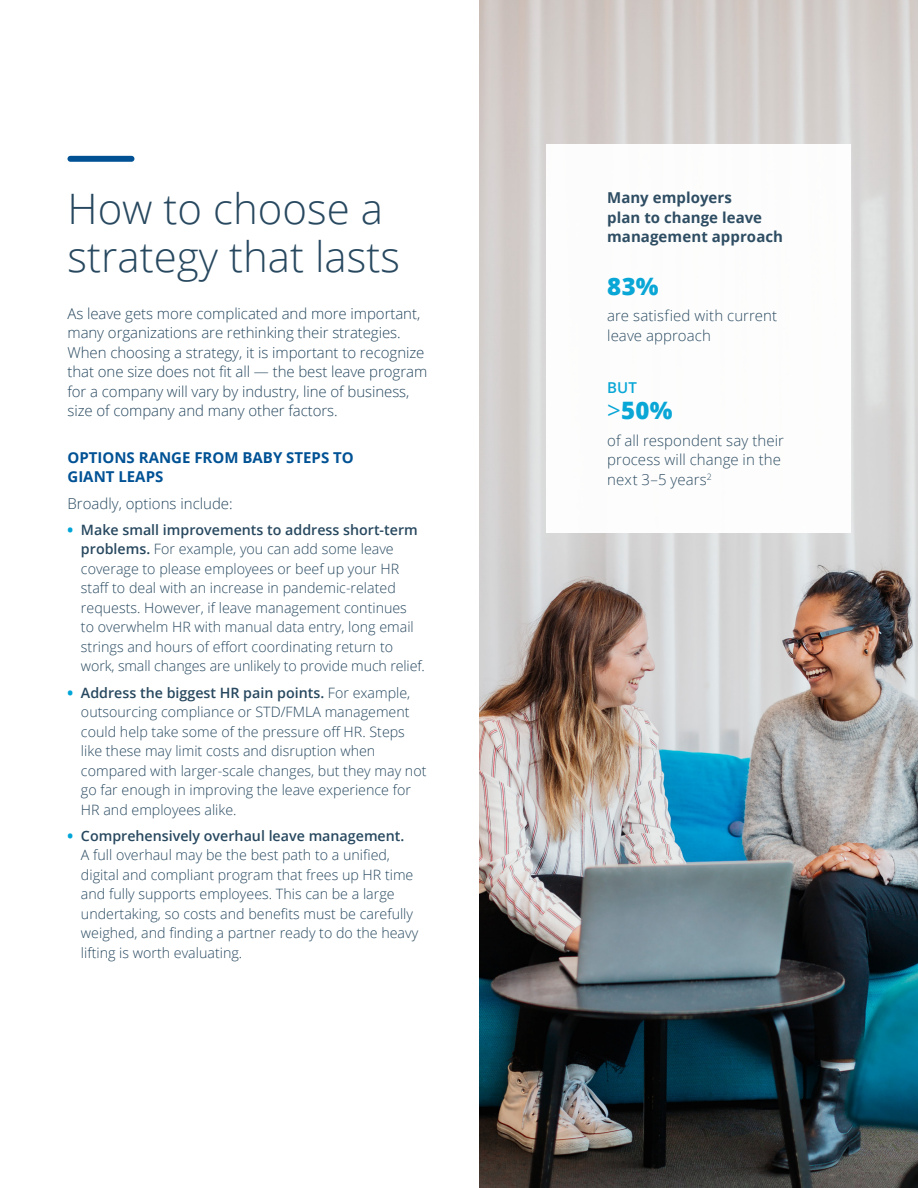
<style>
.page{position:relative;width:918px;height:1188px;background:#fff}
.page>*{position:absolute;margin:0;border:0;box-sizing:border-box;transform-origin:0 0}
.t1{font:300 42px/48px "Open Sans";color:#27485f}
.t2{font:800 24px "Open Sans";color:#00a5d7}
.t3{font:300 15px/19.5px "Open Sans";letter-spacing:-.005em;color:#27485f}
.t4{font:700 15px/19.5px "Open Sans";letter-spacing:.005em;color:#27485f}
.t5{font:700 15px/19.5px "Open Sans";color:#005295}
.t6{font:600 15px "Open Sans";color:#00a5d7}
.t7{font:300 14.25px/19.5px "Open Sans";color:#27485f}
.s1{font-weight:800;color:#00a5d7}
.s2{font-weight:600}
.s3{font-weight:400}
</style>
<div class="page">
<img style="left:479px;top:0;width:439px;height:1188px">
<div style="left:67px;top:156px;width:67px;height:6px;background:#005295;border-radius:3px"></div>
<div style="left:546px;top:145px;width:304px;height:388px;background:#fff"></div>
<h1 class="t1" style="left:68px;top:184px;width:334px">How to choose a strategy that lasts</h1>
<p class="t3" style="left:68px;top:303px;width:361px">As leave gets more complicated and more important, many organizations are rethinking their strategies.<br>When choosing a strategy, it is important to recognize that one size does not fit all — the best leave program for a company will vary by industry, line of business, size of company and many other factors.</p>
<p class="t5" style="left:68px;top:447px;width:288px">OPTIONS RANGE FROM BABY STEPS TO<br>GIANT LEAPS</p>
<p class="t3" style="left:68px;top:493px;width:167px">Broadly, options include:</p>
<p class="t7" style="left:81px;top:520px;width:345px;text-indent:-13px"><span class="s1">•</span> <span class="s2">Make small improvements to address short-term problems.</span> For example, you can add some leave coverage to please employees or beef up your HR staff to deal with an increase in pandemic-related requests. However, if leave management continues<br>to overwhelm HR with manual data entry, long email strings and hours of effort coordinating return to work, small changes are unlikely to provide much relief.</p>
<p class="t7" style="left:81px;top:682px;width:347px;text-indent:-13px"><span class="s1">•</span> <span class="s2">Address the biggest HR pain points.</span> For example, outsourcing compliance or STD/FMLA management could help take some of the pressure off HR. Steps like these may limit costs and disruption when compared with larger-scale changes, but they may not go far enough in improving the leave experience for HR and employees alike.</p>
<p class="t7" style="left:81px;top:826px;width:339px;text-indent:-13px"><span class="s1">•</span> <span class="s2">Comprehensively overhaul leave management.<br></span>A full overhaul may be the best path to a unified, digital and compliant program that frees up HR time and fully supports employees. This can be a large undertaking, so costs and benefits must be carefully weighed, and finding a partner ready to do the heavy lifting is worth evaluating.</p>
<p class="t4" style="left:607px;top:188px;width:177px">Many employers<br>plan to change leave management approach</p>
<h2 class="t2" style="left:607px;top:268px;width:53px">83%</h2>
<p class="t3" style="left:607px;top:306px;width:171px">are satisfied with current leave approach</p>
<p class="t6" style="left:607px;top:377px;width:31px">BUT</p>
<h2 class="t2" style="left:607px;top:392px;width:67px"><span class="s3">&gt;</span>50%</h2>
<p class="t3" style="left:607px;top:430px;width:178px">of all respondent say their process will change in the next 3–5 years<sup>2</sup></p>
</div>
